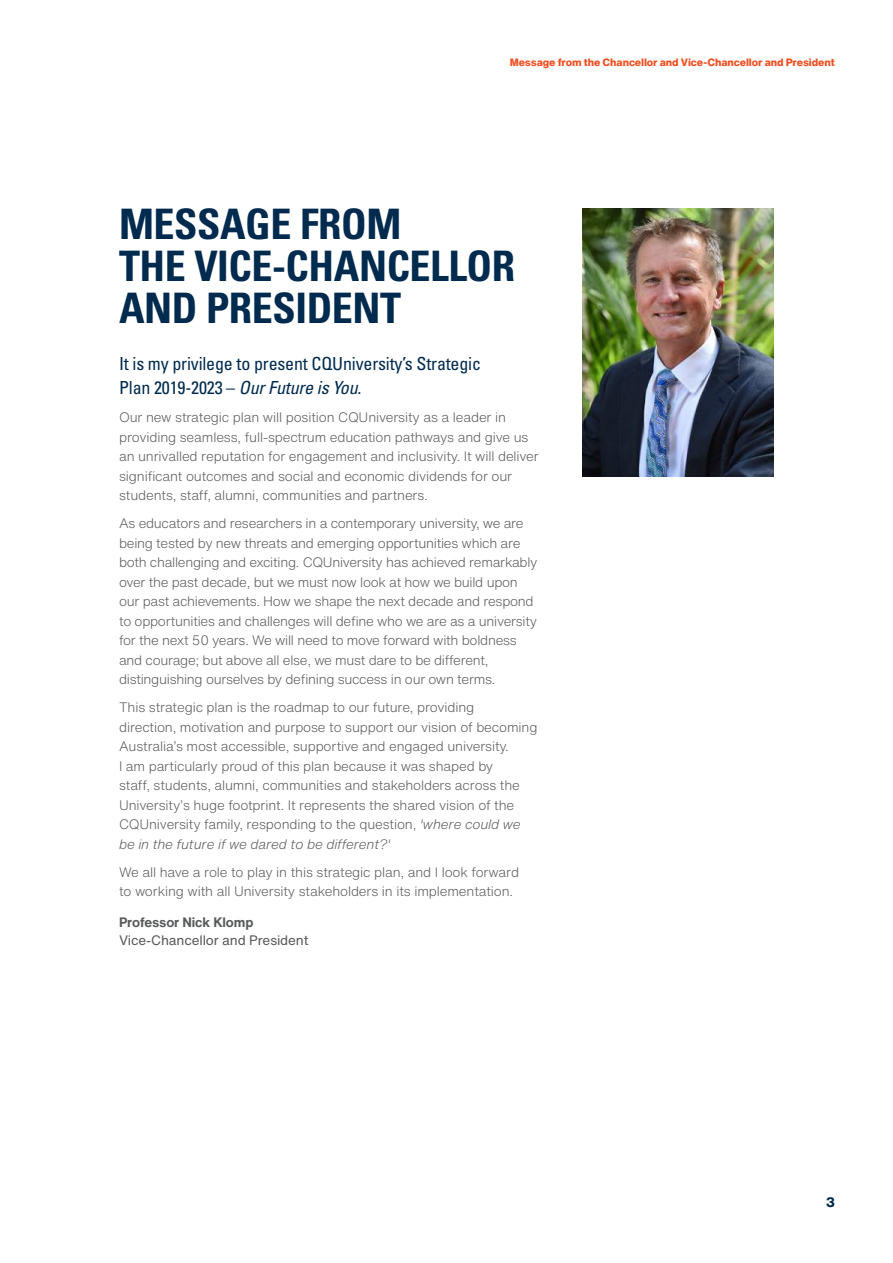
<style>
.page{position:relative;width:893px;height:1263px;background:#fff}
.page>*{position:absolute;margin:0;border:0;box-sizing:border-box;transform-origin:0 0}
.t1{font:700 condensed 42px/42px "Univers LT Std";letter-spacing:-.01em;color:#002a4e}
.t2{font:condensed 18px/24px "Univers LT Std";letter-spacing:-.01em;color:#002a4e}
.t3{font:300 13.5px/19.5px "Helvetica Now Text";letter-spacing:-.01em;color:#58595b}
.t4{font:13.5px "Helvetica Now Text";letter-spacing:-.01em;color:#58595b}
.t5{font:700 13.5px "Helvetica Now Text";letter-spacing:-.01em;color:#58595b}
.t6{font:800 13.5px "Helvetica Now Display";color:#002a4e}
.t7{font:800 10.5px "Helvetica Now Text";letter-spacing:-.01em;color:#f05123}
.s1{font-style:italic}
</style>
<div class="page">
<img style="left:583px;top:208px;width:191px;height:268px">
<p class="t7" style="left:510px;top:54px;width:327px">Message from the Chancellor and Vice-Chancellor and President</p>
<h1 class="t1" style="left:119px;top:203px;width:398px">MESSAGE FROM<br>THE VICE-CHANCELLOR<br>AND PRESIDENT</h1>
<h2 class="t2" style="left:119px;top:352px;width:364px">It is my privilege to present CQUniversity’s Strategic<br>Plan 2019-2023 – <span class="s1">Our Future is You</span>.</h2>
<p class="t3" style="left:119px;top:407px;width:421px">Our new strategic plan will position CQUniversity as a leader in providing seamless, full-spectrum education pathways and give us an unrivalled reputation for engagement and inclusivity. It will deliver signifcant outcomes and social and economic dividends for our students, staff, alumni, communities and partners.</p>
<p class="t3" style="left:119px;top:513px;width:420px">As educators and researchers in a contemporary university, we are being tested by new threats and emerging opportunities which are both challenging and exciting. CQUniversity has achieved remarkably over the past decade, but we must now look at how we build upon our past achievements. How we shape the next decade and respond to opportunities and challenges will defne who we are as a university for the next 50 years. We will need to move forward with boldness and courage; but above all else, we must dare to be different, distinguishing ourselves by defning success in our own terms.</p>
<p class="t3" style="left:119px;top:697px;width:420px">This strategic plan is the roadmap to our future, providing<br>direction, motivation and purpose to support our vision of becoming Australia’s most accessible, supportive and engaged university.<br>I am particularly proud of this plan because it was shaped by<br>staff, students, alumni, communities and stakeholders across the University’s huge footprint. It represents the shared vision of the CQUniversity family, responding to the question, <span class="s1">'where could we be in the future if we dared to be different?'</span></p>
<p class="t3" style="left:119px;top:862px;width:402px">We all have a role to play in this strategic plan, and I look forward to working with all University stakeholders in its implementation.</p>
<p class="t5" style="left:119px;top:912px;width:136px">Professor Nick Klomp</p>
<p class="t4" style="left:119px;top:930px;width:191px">Vice-Chancellor and President</p>
<p class="t6" style="left:826px;top:1192px;width:10px">3</p>
</div>
